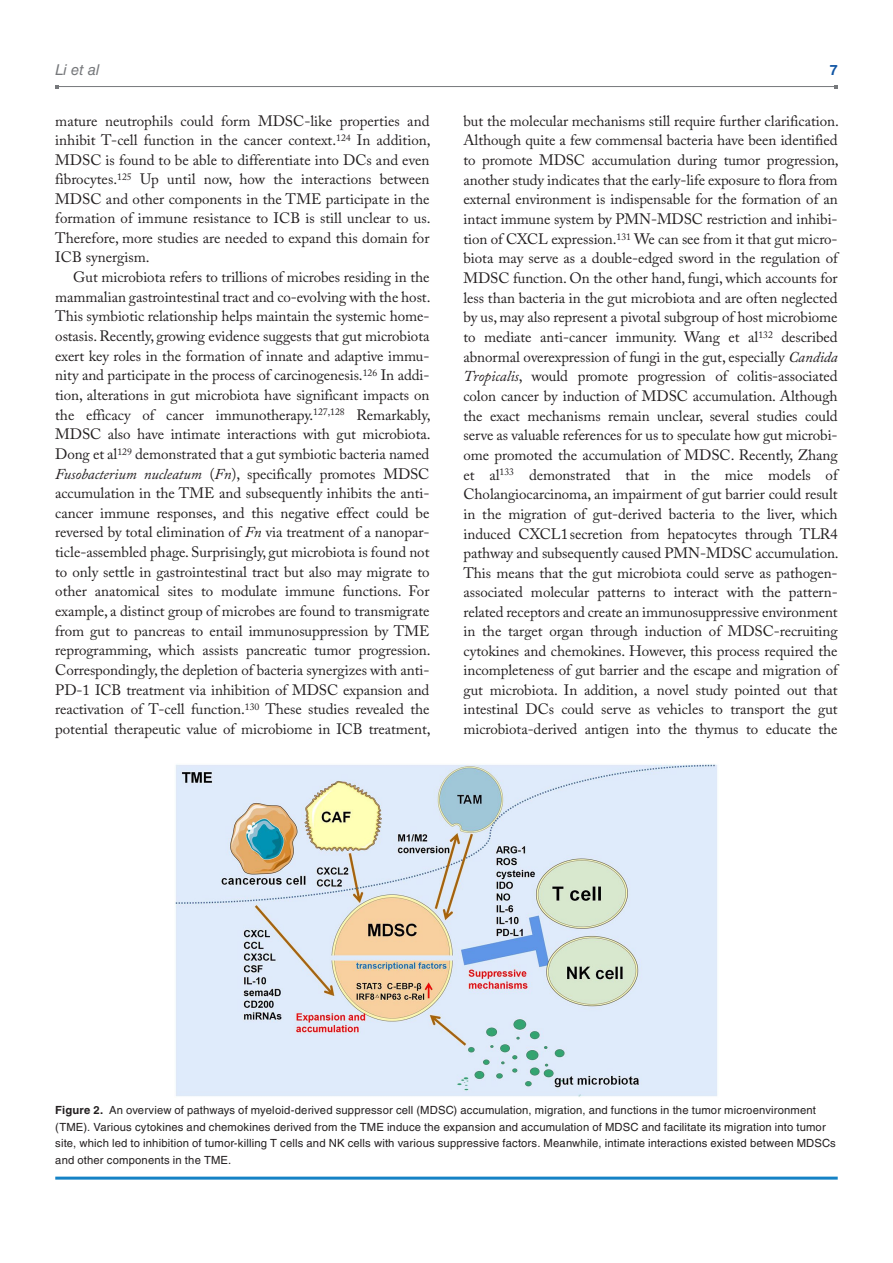
<style>
.page{position:relative;width:893px;height:1263px;background:#fff}
.page>*{position:absolute;margin:0;border:0;box-sizing:border-box;transform-origin:0 0}
.t1{font:15px/19.6px "Adobe Caslon Pro";letter-spacing:-.005em;color:#231f20;text-align:justify}
.t2{font:italic 15px "Helvetica LT Std";color:#76787b}
.t3{font:700 14.25px "Helvetica LT Std";color:#1055a4}
.t4{font:11.25px/16.5px "Helvetica LT Std";letter-spacing:.015em;color:#231f20}
.s1{font-style:italic}
.s2{font-weight:700}
</style>
<div class="page">
<hr style="left:57px;top:86px;width:779px;height:1px;background:#76787b">
<hr style="left:55px;top:1176px;width:783px;height:3px;background:#1582c5">
<img style="left:175px;top:764px;width:543px;height:333px">
<p class="t2" style="left:55px;top:61px;width:46px">Li et al</p>
<p class="t3" style="left:830px;top:61px;width:9px">7</p>
<p class="t1" style="left:55px;top:111px;width:377px">mature neutrophils could form MDSC-like properties and inhibit T-cell function in the cancer context.<sup>124</sup> In addition, MDSC is found to be able to differentiate into DCs and even fibrocytes.<sup>125</sup> Up until now, how the interactions between MDSC and other components in the TME participate in the formation of immune resistance to ICB is still unclear to us.<br>Therefore, more studies are needed to expand this domain for ICB synergism.</p>
<p class="t1" style="left:55px;top:267px;width:377px;text-indent:18px">Gut microbiota refers to trillions of microbes residing in the mammalian gastrointestinal tract and co-evolving with the host.<br>This symbiotic relationship helps maintain the systemic home&shy;ostasis. Recently, growing evidence suggests that gut microbiota exert key roles in the formation of innate and adaptive immu&shy;nity and participate in the process of carcinogenesis.<sup>126</sup> In addi&shy;tion, alterations in gut microbiota have significant impacts on the efficacy of cancer immunotherapy.<sup>127,128</sup> Remarkably, MDSC also have intimate interactions with gut microbiota.<br>Dong et al<sup>129</sup> demonstrated that a gut symbiotic bacteria named <span class="s1">Fusobacterium nucleatum</span> (<span class="s1">Fn</span>), specifically promotes MDSC accumulation in the TME and subsequently inhibits the anti&shy;cancer immune responses, and this negative effect could be reversed by total elimination of <span class="s1">Fn</span> via treatment of a nanopar&shy;ticle-assembled phage. Surprisingly, gut microbiota is found not to only settle in gastrointestinal tract but also may migrate to other anatomical sites to modulate immune functions. For example, a distinct group of microbes are found to transmigrate from gut to pancreas to entail immunosuppression by TME reprogramming, which assists pancreatic tumor progression.<br>Correspondingly, the depletion of bacteria synergizes with anti-PD-1 ICB treatment via inhibition of MDSC expansion and reactivation of T-cell function.<sup>130</sup> These studies revealed the potential therapeutic value of microbiome in ICB treatment,</p>
<p class="t1" style="left:463px;top:111px;width:377px">but the molecular mechanisms still require further clarification.<br>Although quite a few commensal bacteria have been identified to promote MDSC accumulation during tumor progression, another study indicates that the early-life exposure to flora from external environment is indispensable for the formation of an intact immune system by PMN-MDSC restriction and inhibi&shy;tion of CXCL expression.<sup>131</sup> We can see from it that gut micro&shy;biota may serve as a double-edged sword in the regulation of MDSC function. On the other hand, fungi, which accounts for less than bacteria in the gut microbiota and are often neglected by us, may also represent a pivotal subgroup of host microbiome to mediate anti-cancer immunity. Wang et al<sup>132</sup> described abnormal overexpression of fungi in the gut, especially <span class="s1">Candida Tropicalis</span>, would promote progression of colitis-associated colon cancer by induction of MDSC accumulation. Although the exact mechanisms remain unclear, several studies could serve as valuable references for us to speculate how gut microbi&shy;ome promoted the accumulation of MDSC. Recently, Zhang et al<sup>133</sup> demonstrated that in the mice models of Cholangiocarcinoma, an impairment of gut barrier could result in the migration of gut-derived bacteria to the liver, which induced CXCL1secretion from hepatocytes through TLR4 pathway and subsequently caused PMN-MDSC accumulation.<br>This means that the gut microbiota could serve as pathogen&shy;associated molecular patterns to interact with the pattern&shy;related receptors and create an immunosuppressive environment in the target organ through induction of MDSC-recruiting cytokines and chemokines. However, this process required the incompleteness of gut barrier and the escape and migration of gut microbiota. In addition, a novel study pointed out that intestinal DCs could serve as vehicles to transport the gut microbiota-derived antigen into the thymus to educate the</p>
<p class="t4" style="left:55px;top:1102px;width:782px"><span class="s2">Figure 2.</span> An overview of pathways of myeloid-derived suppressor cell (MDSC) accumulation, migration, and functions in the tumor microenvironment (TME). Various cytokines and chemokines derived from the TME induce the expansion and accumulation of MDSC and facilitate its migration into tumor site, which led to inhibition of tumor-killing T cells and NK cells with various suppressive factors. Meanwhile, intimate interactions existed between MDSCs and other components in the TME.</p>
</div>
